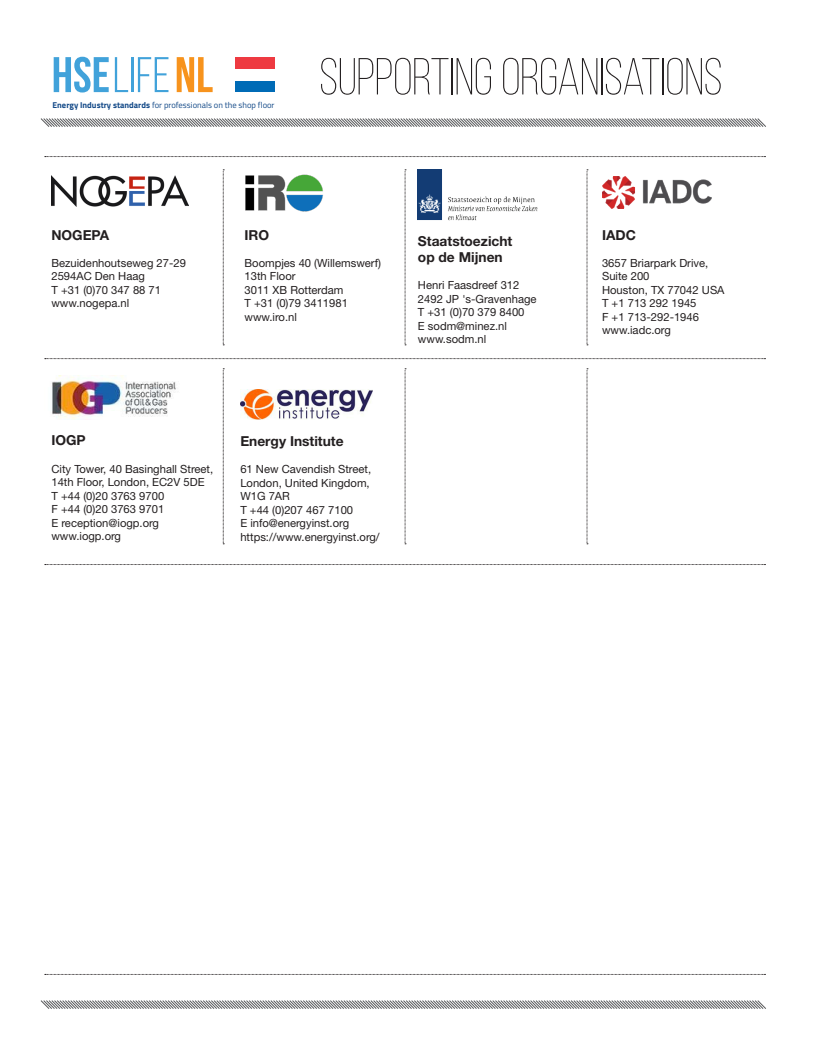
<style>
.page{position:relative;width:815px;height:1053px;background:#fff}
.page>*{position:absolute;margin:0;border:0;box-sizing:border-box;transform-origin:0 0}
.t1{font:300 51.88px "Bebas Neue";letter-spacing:-.01em;color:#231f20}
.t2{font:700 13.75px "Helvetica Neue LT Std";color:#231f20}
.t3{font:11.25px/13.5px "Helvetica Neue LT Std";color:#231f20}
.t4{font:8.5px "Titillium";color:#144a88}
.s1{font-weight:700}
</style>
<div class="page">
<svg style="left:40px;top:118px;width:726px;height:9px"></svg>
<svg style="left:40px;top:1000px;width:726px;height:9px"></svg>
<svg style="left:45px;top:358px;width:720px;height:1px"></svg>
<svg style="left:45px;top:564px;width:720px;height:1px"></svg>
<svg style="left:45px;top:974px;width:720px;height:1px"></svg>
<svg style="left:223px;top:169px;width:1px;height:176px"></svg>
<svg style="left:223px;top:368px;width:1px;height:176px"></svg>
<svg style="left:405px;top:169px;width:1px;height:176px"></svg>
<svg style="left:405px;top:368px;width:1px;height:176px"></svg>
<svg style="left:587px;top:169px;width:1px;height:176px"></svg>
<svg style="left:587px;top:368px;width:1px;height:176px"></svg>
<svg style="left:45px;top:156px;width:720px;height:1px"></svg>
<svg style="left:54px;top:57px;width:55px;height:35px"></svg>
<svg style="left:177px;top:57px;width:36px;height:35px"></svg>
<svg style="left:115px;top:57px;width:13px;height:35px"></svg>
<hr style="left:132px;top:57px;width:2px;height:35px;background:#41a2da">
<svg style="left:138px;top:57px;width:30px;height:35px"></svg>
<div style="left:235px;top:57px;width:40px;height:12px;background:#ee3a41"></div>
<div style="left:235px;top:80px;width:40px;height:12px;background:#006bb6"></div>
<img style="left:51px;top:175px;width:137px;height:32px">
<img style="left:245px;top:174px;width:78px;height:38px">
<img style="left:602px;top:176px;width:109px;height:33px">
<img style="left:52px;top:375px;width:124px;height:44px">
<img style="left:418px;top:169px;width:120px;height:52px">
<img style="left:240px;top:389px;width:133px;height:30px">
<p class="t4" style="left:53px;top:99px;width:224px"><span class="s1">Energy Industry standards</span> for professionals on the shop floor</p>
<p class="t1" style="left:319px;top:49px;width:405px">SUPPORTING ORGANISATIONS</p>
<p class="t2" style="left:51px;top:226px;width:59px">NOGEPA</p>
<p class="t3" style="left:51px;top:256px;width:136px">Bezuidenhoutseweg 27-29</p>
<p class="t3" style="left:51px;top:269px;width:95px">2594AC Den Haag</p>
<p class="t3" style="left:51px;top:283px;width:111px">T +31 (0)70 347 88 71</p>
<p class="t3" style="left:51px;top:296px;width:79px">www.nogepa.nl</p>
<p class="t2" style="left:244px;top:226px;width:26px">IRO</p>
<p class="t3" style="left:244px;top:256px;width:138px">Boompjes 40 (Willemswerf)<br>13th Floor</p>
<p class="t3" style="left:244px;top:283px;width:100px">3011 XB Rotterdam</p>
<p class="t3" style="left:244px;top:296px;width:105px">T +31 (0)79 3411981</p>
<p class="t3" style="left:244px;top:310px;width:54px">www.iro.nl</p>
<p class="t2" style="left:51px;top:432px;width:36px">IOGP</p>
<p class="t3" style="left:51px;top:461px;width:163px">City Tower, 40 Basinghall Street,</p>
<p class="t3" style="left:51px;top:475px;width:155px">14th Floor, London, EC2V 5DE</p>
<p class="t3" style="left:51px;top:488px;width:114px">T +44 (0)20 3763 9700</p>
<p class="t3" style="left:51px;top:502px;width:114px">F +44 (0)20 3763 9701</p>
<p class="t3" style="left:51px;top:515px;width:109px">E reception@iogp.org</p>
<p class="t3" style="left:51px;top:529px;width:71px">www.iogp.org</p>
<p class="t2" style="left:240px;top:433px;width:105px">Energy Institute</p>
<p class="t3" style="left:240px;top:462px;width:132px">61 New Cavendish Street,<br>London, United Kingdom,<br>W1G 7AR</p>
<p class="t3" style="left:240px;top:503px;width:114px">T +44 (0)207 467 7100</p>
<p class="t3" style="left:240px;top:516px;width:110px">E info@energyinst.org</p>
<p class="t3" style="left:240px;top:530px;width:141px">https://www.energyinst.org/</p>
<p class="t2" style="left:418px;top:232px;width:96px">Staatstoezicht</p>
<p class="t2" style="left:418px;top:249px;width:86px">op de Mijnen</p>
<p class="t3" style="left:418px;top:278px;width:103px">Henri Faasdreef 312</p>
<p class="t3" style="left:418px;top:292px;width:120px">2492 JP 's-Gravenhage</p>
<p class="t3" style="left:418px;top:305px;width:108px">T +31 (0)70 379 8400</p>
<p class="t3" style="left:418px;top:319px;width:91px">E sodm@minez.nl</p>
<p class="t3" style="left:418px;top:332px;width:70px">www.sodm.nl</p>
<p class="t2" style="left:602px;top:226px;width:35px">IADC</p>
<p class="t3" style="left:602px;top:256px;width:108px">3657 Briarpark Drive,</p>
<p class="t3" style="left:602px;top:269px;width:49px">Suite 200</p>
<p class="t3" style="left:602px;top:283px;width:124px">Houston, TX 77042 USA</p>
<p class="t3" style="left:602px;top:296px;width:96px">T +1 713 292 1945</p>
<p class="t3" style="left:602px;top:310px;width:99px">F +1 713-292-1946</p>
<p class="t3" style="left:602px;top:323px;width:70px">www.iadc.org</p>
</div>
